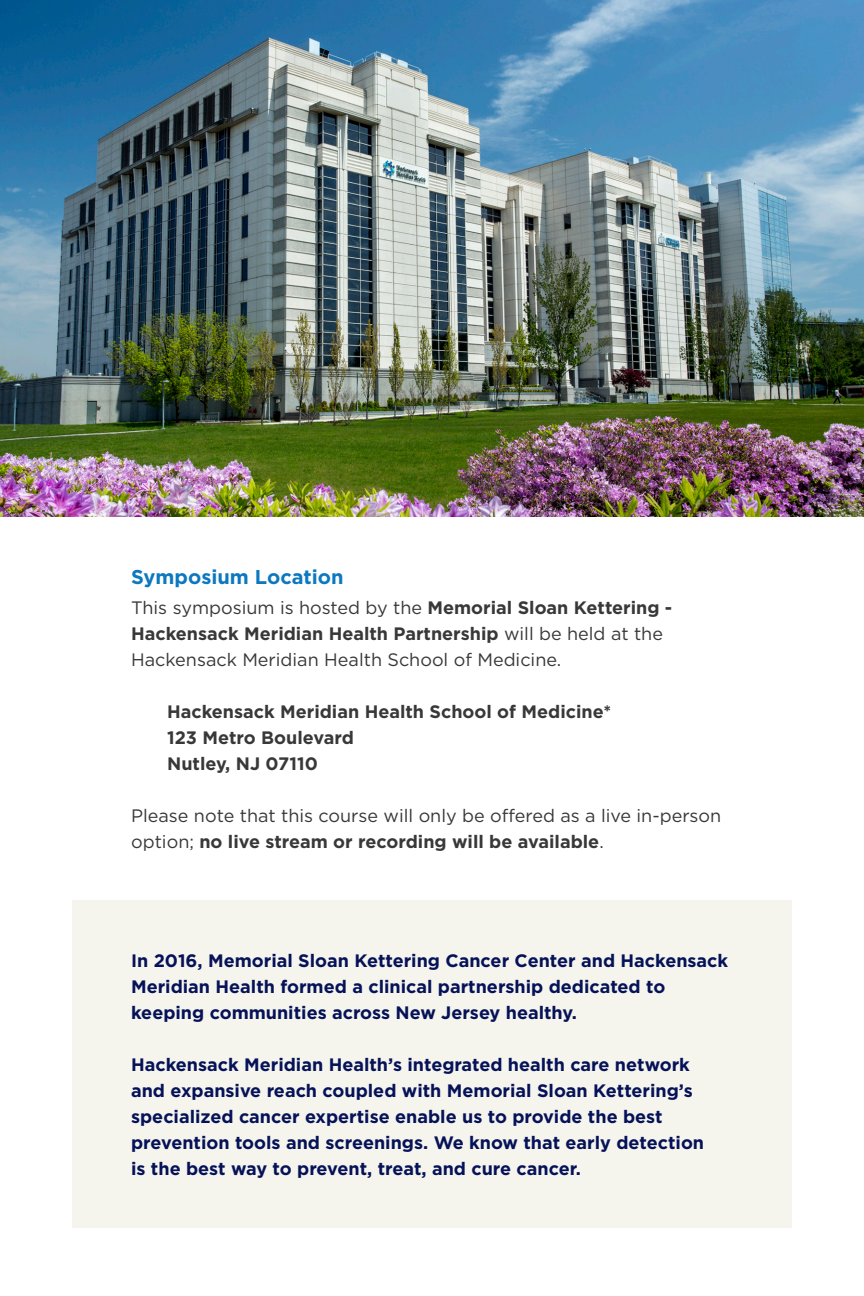
<style>
.page{position:relative;width:864px;height:1296px;background:#fff}
.page>*{position:absolute;margin:0;border:0;box-sizing:border-box;transform-origin:0 0}
.Agenda_-_Lecture_Tit{font:700 20px "Gotham";color:#0c78bf}
.Agenda_-_Lecture_Tit-2{font:700 18px/26px "Gotham";color:#051258}
.Agenda_-_Lecture_Tit-3{font:700 18px "Gotham";color:#383839}
.Agenda_-_Lecture_Tit-4{font:18px "Gotham";color:#383839}
.s1{font-weight:700}
.s2{font-weight:400}
</style>
<div class="page">
<div style="left:72px;top:900px;width:720px;height:328px;background:#f5f4ed"></div>
<img style="left:0;top:0;width:864px;height:517px">
<p class="Agenda_-_Lecture_Tit" style="left:131px;top:564px;width:214px">Symposium Location</p>
<p class="Agenda_-_Lecture_Tit-4" style="left:131px;top:597px;width:543px">This symposium is hosted by the <span class="s1">Memorial Sloan Kettering -</span></p>
<p class="Agenda_-_Lecture_Tit-3" style="left:131px;top:622px;width:533px">Hackensack Meridian Health Partnership <span class="s2">will be held at the</span></p>
<p class="Agenda_-_Lecture_Tit-4" style="left:131px;top:649px;width:432px">Hackensack Meridian Health School of Medicine.</p>
<p class="Agenda_-_Lecture_Tit-3" style="left:167px;top:700px;width:446px">Hackensack Meridian Health School of Medicine*</p>
<p class="Agenda_-_Lecture_Tit-3" style="left:167px;top:726px;width:188px">123 Metro Boulevard</p>
<p class="Agenda_-_Lecture_Tit-3" style="left:167px;top:752px;width:152px">Nutley, NJ 07110</p>
<p class="Agenda_-_Lecture_Tit-4" style="left:131px;top:805px;width:592px">Please note that this course will only be offered as a live in-person</p>
<p class="Agenda_-_Lecture_Tit-3" style="left:131px;top:830px;width:474px"><span class="s2">option;</span> no live stream or recording will be available<span class="s2">.</span></p>
<p class="Agenda_-_Lecture_Tit-2" style="left:131px;top:947px;width:599px">In 2016, Memorial Sloan Kettering Cancer Center and Hackensack<br>Meridian Health formed a clinical partnership dedicated to</p>
<p class="Agenda_-_Lecture_Tit-2" style="left:131px;top:999px;width:447px">keeping communities across New Jersey healthy.</p>
<p class="Agenda_-_Lecture_Tit-2" style="left:131px;top:1051px;width:560px">Hackensack Meridian Health’s integrated health care network</p>
<p class="Agenda_-_Lecture_Tit-2" style="left:131px;top:1077px;width:563px">and expansive reach coupled with Memorial Sloan Kettering’s specialized cancer expertise enable us to provide the best</p>
<p class="Agenda_-_Lecture_Tit-2" style="left:131px;top:1129px;width:575px">prevention tools and screenings. We know that early detection</p>
<p class="Agenda_-_Lecture_Tit-2" style="left:131px;top:1155px;width:451px">is the best way to prevent, treat, and cure cancer.</p>
</div>
